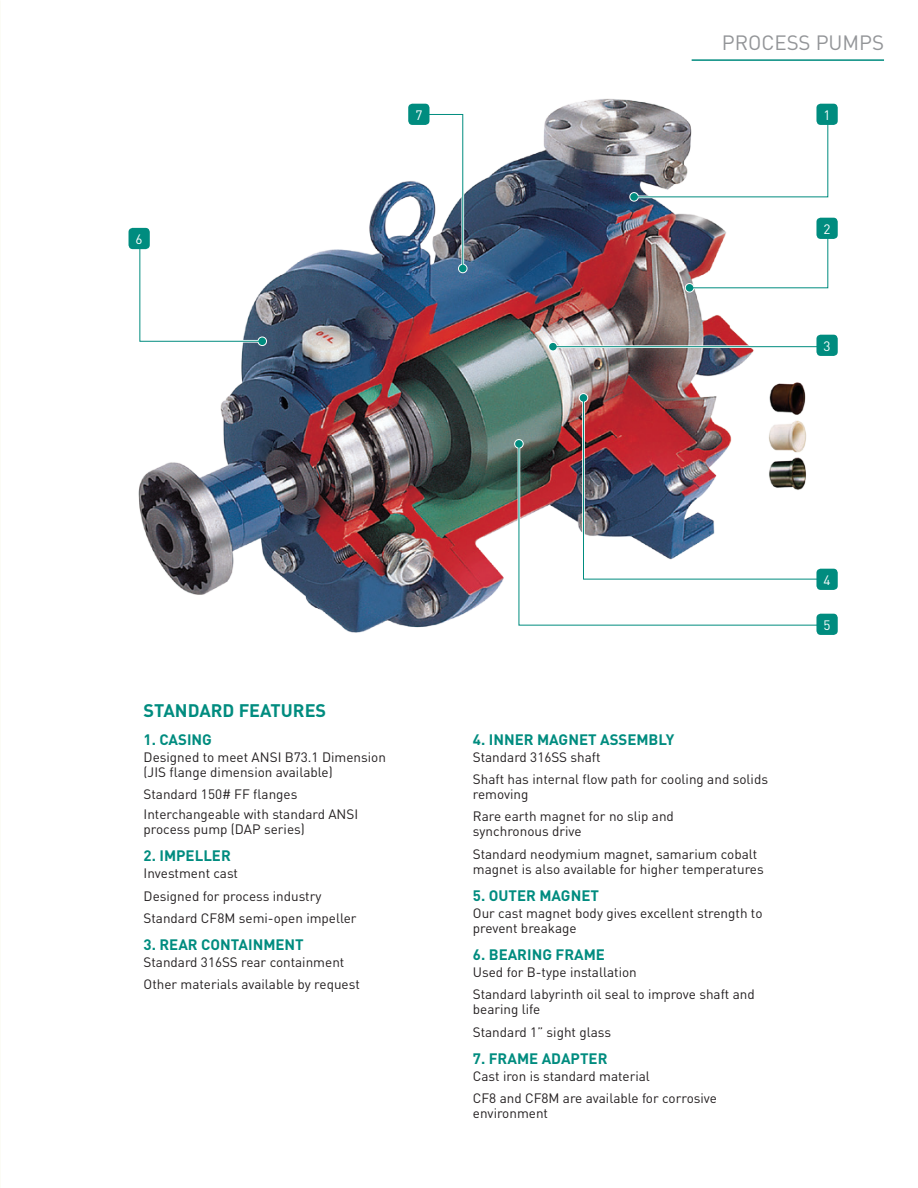
<style>
.page{position:relative;width:918px;height:1188px;background:#fff}
.page>*{position:absolute;margin:0;border:0;box-sizing:border-box;transform-origin:0 0}
.t1{font:20.55px "DIN";color:#939598}
.t2{font:700 18px "DIN";color:#008c7f}
.t3{font:700 15px "DIN";color:#008c7f}
.t4{font:13.5px/22.2px "DIN";color:#231f20}
.t5{font:13.5px "DIN";color:#fff}
</style>
<div class="page">
<img style="left:128px;top:99px;width:697px;height:534px">
<hr style="left:692px;top:59px;width:192px;height:2px;background:#008c7f">
<hr style="left:554px;top:345px;width:274px;height:3px;background:#fff">
<svg style="left:516px;top:443px;width:306px;height:185px"></svg>
<div style="left:257px;top:337px;width:10px;height:9px;border:2px solid #fff;border-radius:50%"></div>
<div style="left:458px;top:264px;width:10px;height:9px;border:2px solid #fff;border-radius:50%"></div>
<div style="left:629px;top:192px;width:10px;height:10px;border:2px solid #fff;border-radius:50%"></div>
<div style="left:685px;top:283px;width:9px;height:10px;border:2px solid #fff;border-radius:50%"></div>
<div style="left:548px;top:342px;width:10px;height:9px;border:2px solid #fff;border-radius:50%"></div>
<div style="left:579px;top:393px;width:9px;height:10px;border:2px solid #fff;border-radius:50%"></div>
<div style="left:514px;top:439px;width:10px;height:10px;border:2px solid #fff;border-radius:50%"></div>
<svg style="left:630px;top:193px;width:8px;height:8px"></svg>
<svg style="left:686px;top:284px;width:7px;height:8px"></svg>
<div style="left:549px;top:343px;width:8px;height:7px;background:#008c7f;border-radius:50%"></div>
<div style="left:580px;top:394px;width:7px;height:8px;background:#008c7f;border-radius:50%"></div>
<div style="left:515px;top:440px;width:8px;height:8px;background:#008c7f;border-radius:50%"></div>
<svg style="left:137px;top:240px;width:129px;height:104px"></svg>
<img style="left:417px;top:112px;width:48px;height:160px">
<svg style="left:633px;top:112px;width:196px;height:88px"></svg>
<svg style="left:687px;top:227px;width:142px;height:63px"></svg>
<hr style="left:554px;top:346px;width:274px;height:1px;background:#008c7f">
<img style="left:583px;top:399px;width:237px;height:46px">
<img style="left:518px;top:445px;width:302px;height:181px">
<div style="left:816px;top:569px;width:22px;height:21px;background:#008c7f;border-radius:4px"></div>
<div style="left:816px;top:614px;width:22px;height:21px;background:#008c7f;border-radius:4px"></div>
<div style="left:129px;top:228px;width:21px;height:21px;background:#008c7f;border-radius:4px"></div>
<div style="left:408px;top:104px;width:22px;height:21px;background:#008c7f;border-radius:4px"></div>
<div style="left:816px;top:104px;width:22px;height:21px;background:#008c7f;border-radius:4px"></div>
<div style="left:816px;top:218px;width:22px;height:21px;background:#008c7f;border-radius:4px"></div>
<div style="left:816px;top:335px;width:22px;height:21px;background:#008c7f;border-radius:4px"></div>
<p class="t5" style="left:136px;top:231px;width:9px">6</p>
<p class="t1" style="left:722px;top:30px;width:164px">PROCESS PUMPS</p>
<p class="t5" style="left:415px;top:107px;width:9px">7</p>
<p class="t5" style="left:824px;top:107px;width:9px">1</p>
<p class="t5" style="left:824px;top:221px;width:9px">2</p>
<p class="t5" style="left:824px;top:338px;width:9px">3</p>
<p class="t2" style="left:144px;top:699px;width:184px">STANDARD FEATURES</p>
<p class="t3" style="left:144px;top:729px;width:70px">1. CASING</p>
<p class="t4" style="left:144px;top:749px;width:244px;line-height:15px">Designed to meet ANSI B73.1 Dimension (JIS flange dimension available)</p>
<p class="t4" style="left:144px;top:784px;width:216px;line-height:20.1px">Standard 150# FF flanges<br>Interchangeable with standard ANSI</p>
<p class="t4" style="left:144px;top:818px;width:163px">process pump (DAP series)</p>
<p class="t3" style="left:144px;top:846px;width:89px">2. IMPELLER</p>
<p class="t4" style="left:144px;top:862px;width:215px">Investment cast<br>Designed for process industry<br>Standard CF8M semi-open impeller</p>
<p class="t3" style="left:144px;top:935px;width:162px">3. REAR CONTAINMENT</p>
<p class="t4" style="left:144px;top:951px;width:218px">Standard 316SS rear containment<br>Other materials available by request</p>
<p class="t3" style="left:473px;top:729px;width:203px">4. INNER MAGNET ASSEMBLY</p>
<p class="t4" style="left:473px;top:746px;width:297px">Standard 316SS shaft<br>Shaft has internal flow path for cooling and solids</p>
<p class="t4" style="left:473px;top:783px;width:203px">removing<br>Rare earth magnet for no slip and</p>
<p class="t4" style="left:473px;top:820px;width:286px">synchronous drive<br>Standard neodymium magnet, samarium cobalt</p>
<p class="t4" style="left:473px;top:857px;width:292px">magnet is also available for higher temperatures</p>
<p class="t3" style="left:473px;top:885px;width:128px">5. OUTER MAGNET</p>
<p class="t4" style="left:473px;top:905px;width:291px;line-height:15px">Our cast magnet body gives excellent strength to prevent breakage</p>
<p class="t3" style="left:473px;top:945px;width:134px">6. BEARING FRAME</p>
<p class="t4" style="left:473px;top:961px;width:283px">Used for B-type installation<br>Standard labyrinth oil seal to improve shaft and</p>
<p class="t4" style="left:473px;top:998px;width:140px">bearing life<br>Standard 1” sight glass</p>
<p class="t3" style="left:473px;top:1048px;width:136px">7. FRAME ADAPTER</p>
<p class="t4" style="left:473px;top:1065px;width:246px">Cast iron is standard material<br>CF8 and CF8M are available for corrosive</p>
<p class="t4" style="left:473px;top:1102px;width:77px">environment</p>
<p class="t5" style="left:824px;top:572px;width:9px">4</p>
<p class="t5" style="left:824px;top:617px;width:9px">5</p>
</div>
